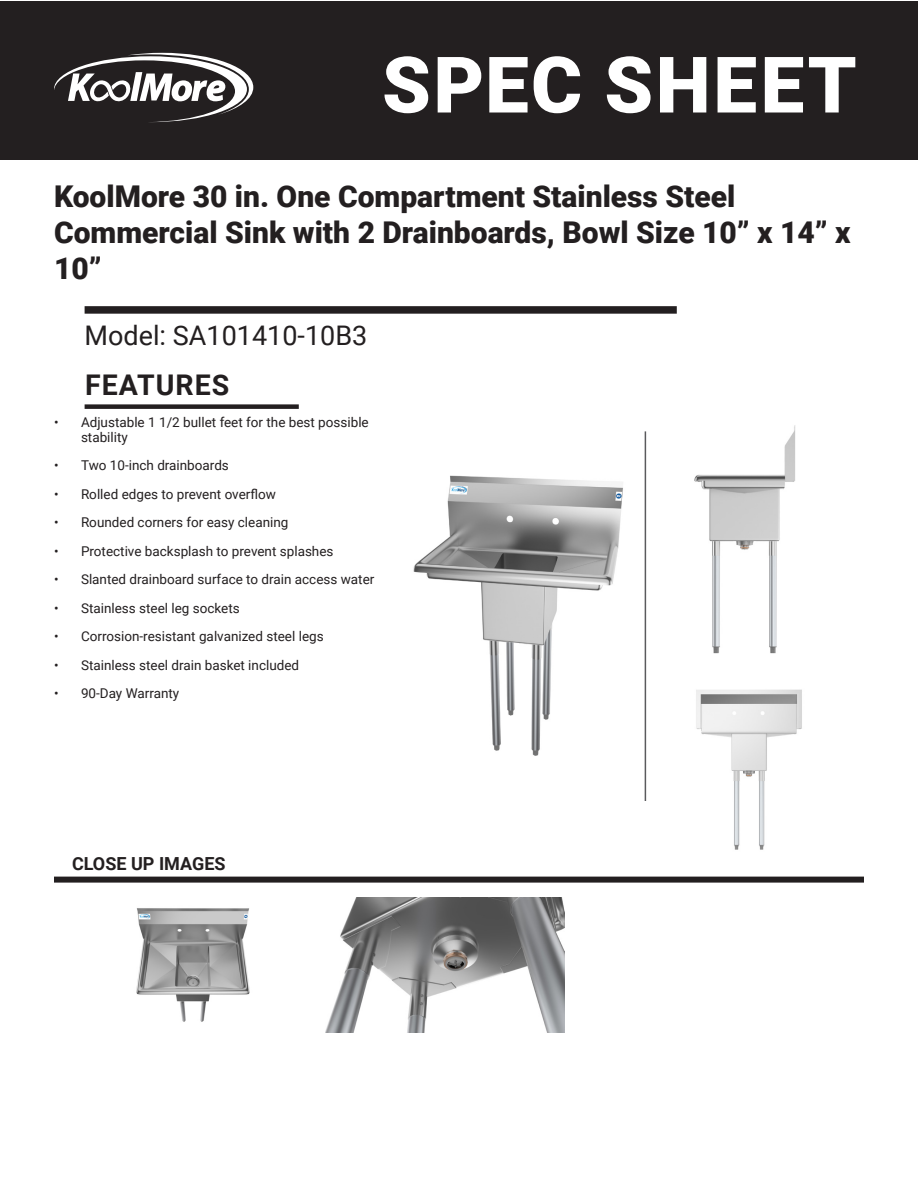
<style>
.page{position:relative;width:918px;height:1188px;background:#fff}
.page>*{position:absolute;margin:0;border:0;box-sizing:border-box;transform-origin:0 0}
.t1{font:900 78px "Roboto";letter-spacing:.035em;color:#fff}
.t2{font:900 30px/36px "Roboto";color:#231f20}
.t3{font:700 28.5px "Roboto";letter-spacing:.035em;color:#231f20}
.t4{font:27px "Roboto";color:#231f20}
.t5{font:700 18px "Roboto";color:#231f20}
.t6{font:13.5px/15px "Roboto";color:#231f20}
</style>
<div class="page">
<img style="left:413px;top:475px;width:210px;height:281px">
<div style="left:1px;top:1px;width:917px;height:158px;background:#231f20"></div>
<svg style="left:54px;top:53px;width:199px;height:69px"></svg>
<div style="left:85px;top:306px;width:592px;height:8px;background:#231f20"></div>
<div style="left:85px;top:404px;width:214px;height:5px;background:#231f20"></div>
<hr style="left:645px;top:431px;width:1px;height:370px;background:#5a5a5d">
<div style="left:54px;top:877px;width:810px;height:6px;background:#231f20"></div>
<img style="left:136px;top:908px;width:114px;height:114px">
<img style="left:326px;top:898px;width:238px;height:134px">
<img style="left:694px;top:425px;width:102px;height:229px">
<img style="left:696px;top:689px;width:106px;height:161px">
<p class="t1" style="left:382px;top:30px;width:476px">SPEC SHEET</p>
<p class="t2" style="left:54px;top:177px;width:798px">KoolMore 30 in. One Compartment Stainless Steel<br>Commercial Sink with 2 Drainboards, Bowl Size 10” x 14” x<br>10”</p>
<p class="t4" style="left:85px;top:316px;width:284px">Model: SA101410-10B3</p>
<p class="t3" style="left:85px;top:365px;width:146px">FEATURES</p>
<p class="t6" style="left:81px;top:414px;width:289px;text-indent:-27px">• Adjustable 1 1/2 bullet feet for the best possible stability</p>
<p class="t6" style="left:54px;top:458px;width:176px">• Two 10-inch drainboards</p>
<p class="t6" style="left:54px;top:486px;width:223px">• Rolled edges to prevent overflow</p>
<p class="t6" style="left:54px;top:515px;width:236px">• Rounded corners for easy cleaning</p>
<p class="t6" style="left:54px;top:543px;width:281px">• Protective backsplash to prevent splashes</p>
<p class="t6" style="left:54px;top:572px;width:322px">• Slanted drainboard surface to drain access water</p>
<p class="t6" style="left:54px;top:600px;width:187px">• Stainless steel leg sockets</p>
<p class="t6" style="left:54px;top:629px;width:271px">• Corrosion-resistant galvanized steel legs</p>
<p class="t6" style="left:54px;top:657px;width:247px">• Stainless steel drain basket included</p>
<p class="t6" style="left:54px;top:686px;width:127px">• 90-Day Warranty</p>
<p class="t5" style="left:72px;top:851px;width:155px">CLOSE UP IMAGES</p>
</div>
